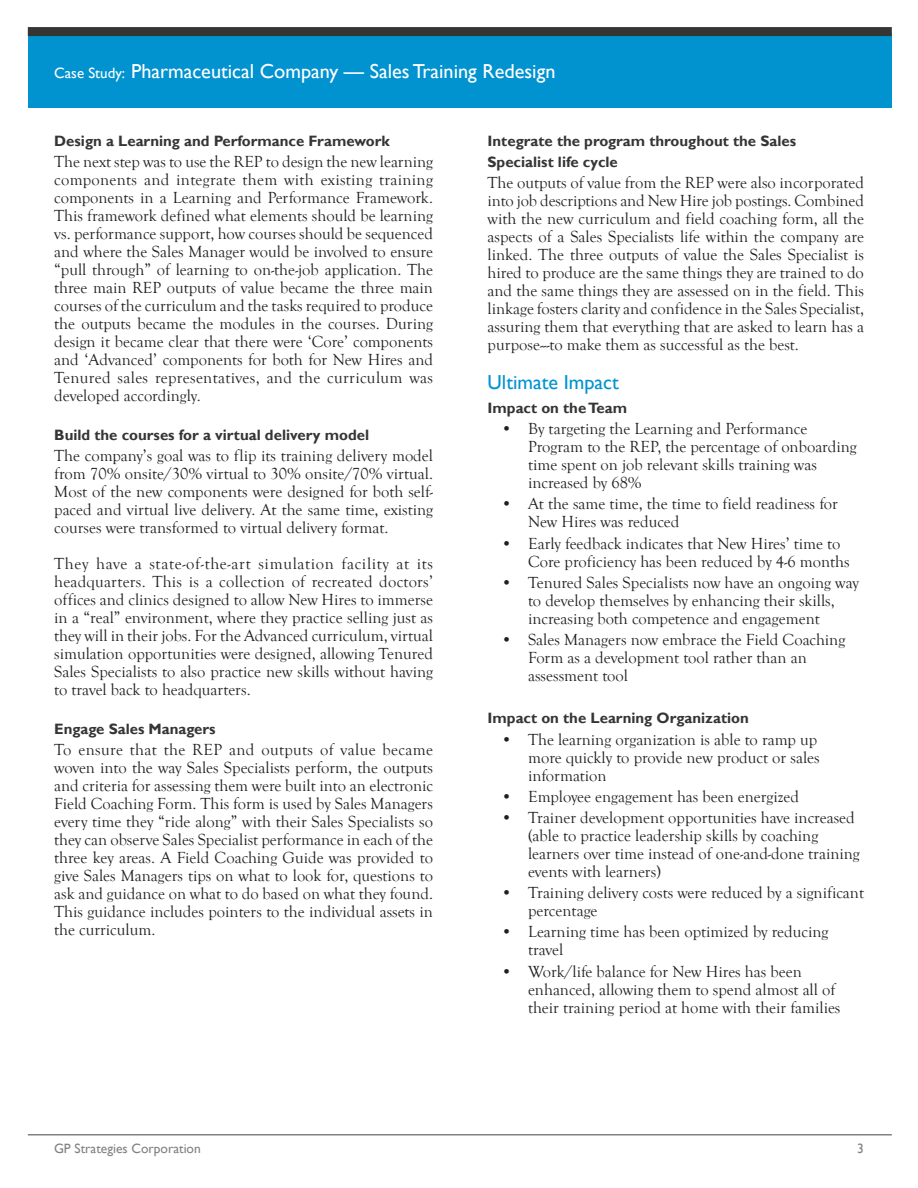
<style>
.page{position:relative;width:918px;height:1188px;background:#fff}
.page>*{position:absolute;margin:0;border:0;box-sizing:border-box;transform-origin:0 0}
.Title-page_2{font:20.25px "Gill Sans";color:#fff}
.Titles{font:20.25px "Gill Sans";color:#0093d0}
.text{font:16.5px/18px "Goudy Old Style T";color:#231f20;text-align:justify}
.bullets{font:16.5px/18px "Goudy Old Style T";color:#231f20}
.Subtitle{font:700 15px/21px "Gill Sans";color:#333633}
.footer{font:13.5px "Gill Sans";color:#83817f}
.s1{font-size:15px}
</style>
<div class="page">
<div style="left:28px;top:34px;width:864px;height:74px;background:#0093d0"></div>
<div style="left:28px;top:27px;width:864px;height:9px;background:#333633"></div>
<hr style="left:28px;top:1134px;width:864px;height:2px;background:#83817f">
<p class="Title-page_2" style="left:54px;top:60px;width:503px"><span class="s1">Case Study:</span> Pharmaceutical Company — Sales Training Redesign</p>
<p class="Subtitle" style="left:54px;top:130px;width:337px">Design a Learning and Performance Framework</p>
<p class="text" style="left:54px;top:153px;width:380px">The next step was to use the REP to design the new learning components and integrate them with existing training components in a Learning and Performance Framework.<br>This framework defined what elements should be learning vs. performance support, how courses should be sequenced and where the Sales Manager would be involved to ensure “pull through” of learning to on-the-job application. The three main REP outputs of value became the three main courses of the curriculum and the tasks required to produce the outputs became the modules in the courses. During design it became clear that there were ‘Core’ components and ‘Advanced’ components for both for New Hires and Tenured sales representatives, and the curriculum was developed accordingly.</p>
<p class="Subtitle" style="left:54px;top:425px;width:316px">Build the courses for a virtual delivery model</p>
<p class="text" style="left:54px;top:447px;width:380px">The company’s goal was to flip its training delivery model from 70% onsite/30% virtual to 30% onsite/70% virtual.<br>Most of the new components were designed for both self&shy;paced and virtual live delivery. At the same time, existing courses were transformed to virtual delivery format.</p>
<p class="text" style="left:54px;top:555px;width:380px">They have a state-of-the-art simulation facility at its headquarters. This is a collection of recreated doctors’ offices and clinics designed to allow New Hires to immerse in a “real” environment, where they practice selling just as they will in their jobs. For the Advanced curriculum, virtual simulation opportunities were designed, allowing Tenured Sales Specialists to also practice new skills without having to travel back to headquarters.</p>
<p class="Subtitle" style="left:54px;top:719px;width:163px">Engage Sales Managers</p>
<p class="text" style="left:54px;top:741px;width:380px">To ensure that the REP and outputs of value became woven into the way Sales Specialists perform, the outputs and criteria for assessing them were built into an electronic Field Coaching Form. This form is used by Sales Managers every time they “ride along” with their Sales Specialists so they can observe Sales Specialist performance in each of the three key areas. A Field Coaching Guide was provided to give Sales Managers tips on what to look for, questions to ask and guidance on what to do based on what they found.<br>This guidance includes pointers to the individual assets in the curriculum.</p>
<p class="Subtitle" style="left:488px;top:130px;width:310px">Integrate the program throughout the Sales<br>Specialist life cycle</p>
<p class="text" style="left:488px;top:174px;width:378px">The outputs of value from the REP were also incorporated into job descriptions and New Hire job postings. Combined with the new curriculum and field coaching form, all the aspects of a Sales Specialists life within the company are linked. The three outputs of value the Sales Specialist is hired to produce are the same things they are trained to do and the same things they are assessed on in the field. This linkage fosters clarity and confidence in the Sales Specialist, assuring them that everything that are asked to learn has a purpose---to make them as successful as the best.</p>
<p class="Titles" style="left:488px;top:370px;width:133px">Ultimate Impact</p>
<p class="Subtitle" style="left:488px;top:398px;width:141px">Impact on the Team</p>
<p class="bullets" style="left:528px;top:420px;width:330px;text-indent:-27px">• By targeting the Learning and Performance Program to the REP, the percentage of onboarding time spent on job relevant skills training was increased by 68%</p>
<p class="bullets" style="left:528px;top:495px;width:311px;text-indent:-27px">• At the same time, the time to field readiness for<br>New Hires was reduced</p>
<p class="bullets" style="left:528px;top:535px;width:323px;text-indent:-27px">• Early feedback indicates that New Hires’ time to<br>Core proficiency has been reduced by 4-6 months</p>
<p class="bullets" style="left:528px;top:574px;width:332px;text-indent:-27px">• Tenured Sales Specialists now have an ongoing way to develop themselves by enhancing their skills, increasing both competence and engagement</p>
<p class="bullets" style="left:528px;top:631px;width:319px;text-indent:-27px">• Sales Managers now embrace the Field Coaching<br>Form as a development tool rather than an assessment tool</p>
<p class="Subtitle" style="left:488px;top:708px;width:263px">Impact on the Learning Organization</p>
<p class="bullets" style="left:528px;top:730px;width:293px;text-indent:-27px">• The learning organization is able to ramp up more quickly to provide new product or sales information</p>
<p class="bullets" style="left:501px;top:788px;width:299px">• Employee engagement has been energized</p>
<p class="bullets" style="left:528px;top:809px;width:333px;text-indent:-27px">• Trainer development opportunities have increased (able to practice leadership skills by coaching learners over time instead of one-and-done training events with learners)</p>
<p class="bullets" style="left:528px;top:884px;width:337px;text-indent:-27px">• Training delivery costs were reduced by a significant percentage</p>
<p class="bullets" style="left:528px;top:923px;width:302px;text-indent:-27px">• Learning time has been optimized by reducing travel</p>
<p class="bullets" style="left:528px;top:963px;width:314px;text-indent:-27px">• Work/life balance for New Hires has been enhanced, allowing them to spend almost all of their training period at home with their families</p>
<p class="footer" style="left:54px;top:1140px;width:148px">GP Strategies Corporation</p>
<p class="footer" style="left:857px;top:1140px;width:8px">3</p>
</div>
